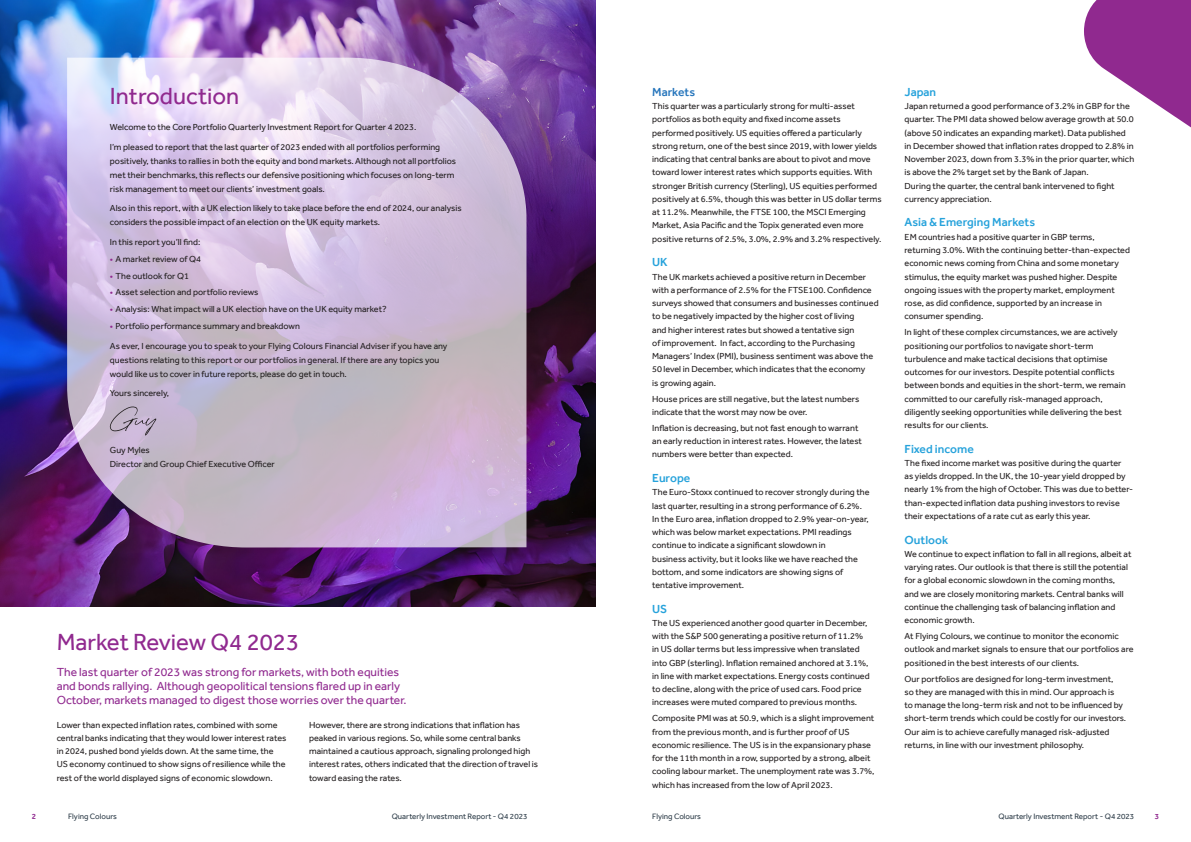
<style>
.page{position:relative;width:1191px;height:842px;background:#fff}
.page>*{position:absolute;margin:0;border:0;box-sizing:border-box;transform-origin:0 0}
.Heading{font:24px "Effra";color:#90298f}
.intro_para{font:12px/14.4px "Effra";color:#90298f}
.sub_head{font:500 12px "Effra";color:#26a2db}
.body{font:500 12px "Effra";color:#26a2db}
.body-2{font:500 12px "Effra";color:#2776bc}
.body-3{font:9px/13.2px "Effra";color:#231f20}
.intro_para-2{font:9px/13.2px "Effra";color:#231f20}
.sub_head-2{font:9px/13.3px "Effra";color:#231f20}
.t1{font:8px "Effra";color:#2e3d49}
.t2{font:500 8px "Effra";color:#90298f}
.s1{color:#90298f}
</style>
<div class="page">
<img style="left:0;top:0;width:595px;height:606px">
<svg style="left:67px;top:58px;width:459px;height:489px;background:#cbb9d5"></svg>
<svg style="left:110px;top:406px;width:46px;height:30px"></svg>
<svg style="left:1084px;top:0;width:107px;height:128px"></svg>
<p class="Heading" style="left:110px;top:82px;width:131px">Introduction</p>
<p class="body-3" style="left:110px;top:120px;width:308px">Welcome to the Core Portfolio Quarterly Investment Report for Quarter 4 2023.</p>
<p class="body-3" style="left:110px;top:139px;width:348px;line-height:14px">I’m pleased to report that the last quarter of 2023 ended with all portfolios performing positively, thanks to rallies in both the equity and bond markets. Although not all portfolios met their benchmarks, this reflects our defensive positioning which focuses on long-term risk management to meet our clients’ investment goals.</p>
<p class="body-3" style="left:110px;top:201px;width:353px;line-height:14px">Also in this report, with a UK election likely to take place before the end of 2024, our analysis considers the possible impact of an election on the UK equity markets.</p>
<p class="body-3" style="left:110px;top:235px;width:92px">In this report you’ll find:</p>
<p class="body-3" style="left:110px;top:252px;width:93px"><span class="s1">•</span> A market review of Q4</p>
<p class="body-3" style="left:110px;top:269px;width:81px"><span class="s1">•</span> The outlook for Q1</p>
<p class="body-3" style="left:110px;top:286px;width:150px"><span class="s1">•</span> Asset selection and portfolio reviews</p>
<p class="body-3" style="left:110px;top:302px;width:278px"><span class="s1">•</span> Analysis: What impact will a UK election have on the UK equity market?</p>
<p class="body-3" style="left:110px;top:319px;width:192px"><span class="s1">•</span> Portfolio performance summary and breakdown</p>
<p class="body-3" style="left:110px;top:339px;width:339px;line-height:14px">As ever, I encourage you to speak to your Flying Colours Financial Adviser if you have any questions relating to this report or our portfolios in general. If there are any topics you would like us to cover in future reports, please do get in touch.</p>
<p class="body-3" style="left:110px;top:387px;width:61px">Yours sincerely,</p>
<p class="body-3" style="left:110px;top:443px;width:166px;line-height:14px">Guy Myles<br>Director and Group Chief Executive Officer</p>
<p class="Heading" style="left:57px;top:627px;width:244px">Market Review Q4 2023</p>
<p class="intro_para" style="left:57px;top:664px;width:351px">The last quarter of 2023 was strong for markets, with both equities and bonds rallying. Although geopolitical tensions flared up in early<br>October, markets managed to digest those worries over the quarter.</p>
<p class="intro_para-2" style="left:57px;top:718px;width:231px">Lower than expected inflation rates, combined with some central banks indicating that they would lower interest rates in 2024, pushed bond yields down. At the same time, the US economy continued to show signs of resilience while the rest of the world displayed signs of economic slowdown.</p>
<p class="intro_para-2" style="left:309px;top:718px;width:230px">However, there are strong indications that inflation has peaked in various regions. So, while some central banks maintained a cautious approach, signaling prolonged high interest rates, others indicated that the direction of travel is toward easing the rates.</p>
<p class="body-2" style="left:652px;top:85px;width:44px">Markets</p>
<p class="intro_para-2" style="left:652px;top:99px;width:231px">This quarter was a particularly strong for multi-asset portfolios as both equity and fixed income assets performed positively. US equities offered a particularly strong return, one of the best since 2019, with lower yields indicating that central banks are about to pivot and move toward lower interest rates which supports equities. With stronger British currency (Sterling), US equities performed positively at 6.5%, though this was better in US dollar terms at 11.2%. Meanwhile, the FTSE 100, the MSCI Emerging Market, Asia Pacific and the Topix generated even more positive returns of 2.5%, 3.0%, 2.9% and 3.2% respectively.</p>
<p class="sub_head" style="left:652px;top:255px;width:17px">UK</p>
<p class="sub_head-2" style="left:652px;top:270px;width:228px">The UK markets achieved a positive return in December with a performance of 2.5% for the FTSE100. Confidence surveys showed that consumers and businesses continued to be negatively impacted by the higher cost of living<br>and higher interest rates but showed a tentative sign<br>of improvement. In fact, according to the Purchasing Managers’ Index (PMI), business sentiment was above the 50 level in December, which indicates that the economy<br>is growing again.</p>
<p class="sub_head-2" style="left:652px;top:392px;width:208px">House prices are still negative, but the latest numbers indicate that the worst may now be over.</p>
<p class="sub_head-2" style="left:652px;top:421px;width:211px">Inflation is decreasing, but not fast enough to warrant an early reduction in interest rates. However, the latest numbers were better than expected.</p>
<p class="body" style="left:652px;top:471px;width:40px">Europe</p>
<p class="body-3" style="left:652px;top:486px;width:219px">The Euro-Stoxx continued to recover strongly during the last quarter, resulting in a strong performance of 6.2%.<br>In the Euro area, inflation dropped to 2.9% year-on-year, which was below market expectations. PMI readings continue to indicate a significant slowdown in<br>business activity, but it looks like we have reached the bottom, and some indicators are showing signs of tentative improvement.</p>
<p class="body" style="left:652px;top:601px;width:17px">US</p>
<p class="body-3" style="left:652px;top:616px;width:219px">The US experienced another good quarter in December, with the S&amp;P 500 generating a positive return of 11.2% in US dollar terms but less impressive when translated into GBP (sterling). Inflation remained anchored at 3.1%, in line with market expectations. Energy costs continued to decline, along with the price of used cars. Food price increases were muted compared to previous months.</p>
<p class="body-3" style="left:652px;top:712px;width:224px">Composite PMI was at 50.9, which is a slight improvement from the previous month, and is further proof of US economic resilience. The US is in the expansionary phase for the 11th month in a row, supported by a strong, albeit cooling labour market. The unemployment rate was 3.7%, which has increased from the low of April 2023.</p>
<p class="sub_head" style="left:904px;top:85px;width:33px">Japan</p>
<p class="body-3" style="left:904px;top:99px;width:231px">Japan returned a good performance of 3.2% in GBP for the quarter. The PMI data showed below average growth at 50.0 (above 50 indicates an expanding market). Data published in December showed that inflation rates dropped to 2.8% in November 2023, down from 3.3% in the prior quarter, which is above the 2% target set by the Bank of Japan.<br>During the quarter, the central bank intervened to fight currency appreciation.</p>
<p class="sub_head" style="left:904px;top:215px;width:132px">Asia &amp; Emerging Markets</p>
<p class="body-3" style="left:904px;top:230px;width:227px">EM countries had a positive quarter in GBP terms, returning 3.0%. With the continuing better-than-expected economic news coming from China and some monetary stimulus, the equity market was pushed higher. Despite ongoing issues with the property market, employment rose, as did confidence, supported by an increase in consumer spending.</p>
<p class="body-3" style="left:904px;top:326px;width:223px">In light of these complex circumstances, we are actively positioning our portfolios to navigate short-term turbulence and make tactical decisions that optimise outcomes for our investors. Despite potential conflicts between bonds and equities in the short-term, we remain committed to our carefully risk-managed approach, diligently seeking opportunities while delivering the best results for our clients.</p>
<p class="sub_head" style="left:904px;top:441px;width:71px">Fixed income</p>
<p class="body-3" style="left:904px;top:456px;width:230px">The fixed income market was positive during the quarter<br>as yields dropped. In the UK, the 10-year yield dropped by nearly 1% from the high of October. This was due to better&shy;than-expected inflation data pushing investors to revise their expectations of a rate cut as early this year.</p>
<p class="sub_head" style="left:904px;top:532px;width:45px">Outlook</p>
<p class="body-3" style="left:904px;top:547px;width:228px">We continue to expect inflation to fall in all regions, albeit at varying rates. Our outlook is that there is still the potential for a global economic slowdown in the coming months, and we are closely monitoring markets. Central banks will continue the challenging task of balancing inflation and economic growth.</p>
<p class="body-3" style="left:904px;top:629px;width:230px">At Flying Colours, we continue to monitor the economic outlook and market signals to ensure that our portfolios are positioned in the best interests of our clients.</p>
<p class="body-3" style="left:904px;top:672px;width:223px">Our portfolios are designed for long-term investment,<br>so they are managed with this in mind. Our approach is<br>to manage the long-term risk and not to be influenced by short-term trends which could be costly for our investors.<br>Our aim is to achieve carefully managed risk-adjusted returns, in line with our investment philosophy.</p>
<p class="t2" style="left:32px;top:812px;width:6px">2</p>
<p class="t1" style="left:68px;top:812px;width:50px">Flying Colours</p>
<p class="t1" style="left:392px;top:812px;width:137px">Quarterly Investment Report - Q4 2023</p>
<p class="t1" style="left:652px;top:812px;width:50px">Flying Colours</p>
<p class="t1" style="left:998px;top:812px;width:137px">Quarterly Investment Report - Q4 2023</p>
<p class="t2" style="left:1154px;top:812px;width:6px">3</p>
</div>
